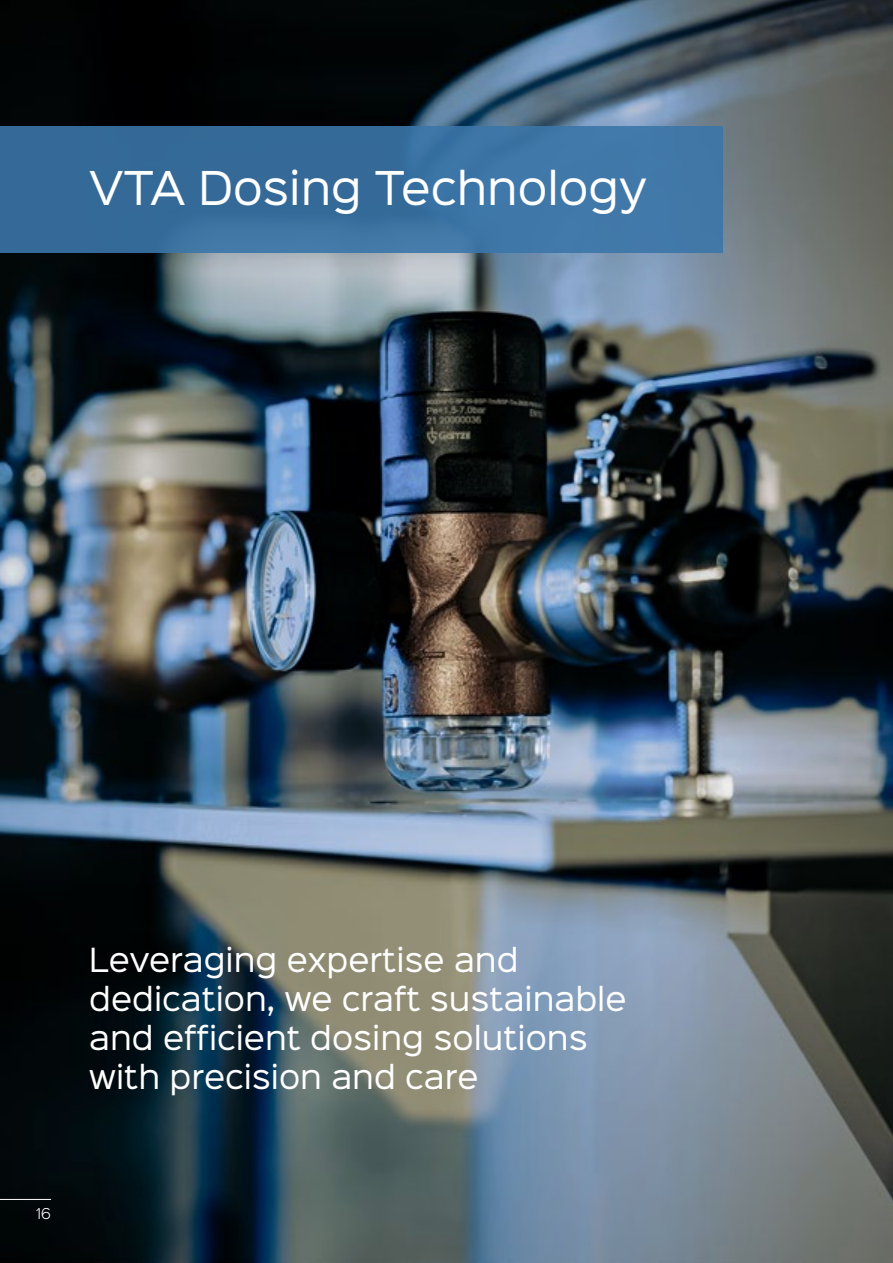
<style>
.page{position:relative;width:893px;height:1263px;background:#fff}
.page>*{position:absolute;margin:0;border:0;box-sizing:border-box;transform-origin:0 0}
.t1{font:42px "Sinkin Sans 400";color:#fff}
.t2{font:30px/39px "Sinkin Sans 400";color:#fff}
.t3{font:300 13.5px "Sinkin Sans 300";color:#fff}
</style>
<div class="page">
<img style="left:0;top:0;width:893px;height:1263px">
<div style="left:0;top:126px;width:723px;height:127px;background:#3770a0"></div>
<hr style="left:0;top:1199px;width:51px;height:1px;background:#fff">
<h1 class="t1" style="left:89px;top:153px;width:559px">VTA Dosing Technology</h1>
<p class="t2" style="left:89px;top:937px;width:539px">Leveraging expertise and dedication, we craft sustainable and efficient dosing solutions with precision and care</p>
<p class="t3" style="left:36px;top:1202px;width:16px">16</p>
</div>
